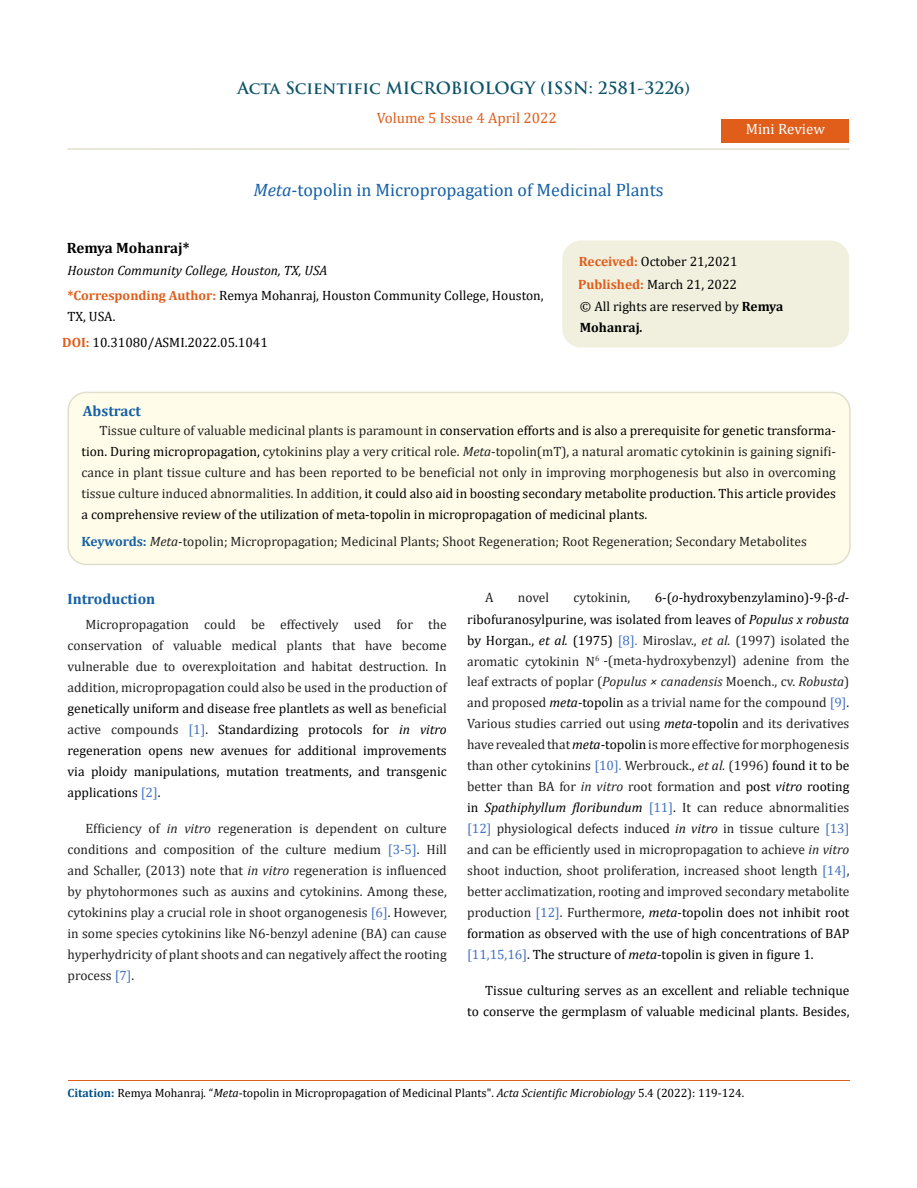
<style>
.page{position:relative;width:917px;height:1188px;background:#fff}
.page>*{position:absolute;margin:0;border:0;box-sizing:border-box;transform-origin:0 0}
.t1{font:18px "Cambria";color:#1560a6}
.t2{font:700 16.5px "Trajan Pro";color:#0e546a}
.t3{font:15px "Cambria";color:#e05d1a}
.t4{font:700 15px "Cambria";color:#1560a6}
.t5{font:700 15px "Cambria";color:#000}
.t6{font:15px "Cambria";color:#fff}
.t7{font:13.5px/21px "Cambria";color:#222;text-align:justify}
.t8{font:13.5px/21px "Cambria";color:#000}
.t9{font:12px "Cambria";color:#000}
.s1{font-style:italic}
.s2{font-weight:700;color:#e05d1a}
.s3{font-weight:700}
.s4{font-weight:700;font-style:italic}
.s5{color:#000}
.s6{font-weight:700;color:#1560a6}
.s7{color:#4472c4}
.s8{font-style:italic;color:#000}
.s9{color:#212121}
.s10{font-style:italic;color:#212121}
.s11{color:#111}
.s12{font-style:italic;color:#111}
.s13{font-weight:700;color:#035089}
</style>
<div class="page">
<div style="left:721px;top:119px;width:128px;height:23px;background:#e05d1a"></div>
<div style="left:563px;top:241px;width:285px;height:106px;background:#f1f0de;border-radius:18px"></div>
<div style="left:562px;top:241px;width:287px;height:106px;border:2px solid #f1f0de;border-radius:18px"></div>
<div style="left:68px;top:392px;width:781px;height:172px;background:#fffde9;border-radius:18px"></div>
<div style="left:67px;top:392px;width:783px;height:173px;border:2px solid #e0dfcd;border-radius:18px"></div>
<hr style="left:68px;top:1081px;width:781px;height:1px;background:#e05d1a">
<hr style="left:67px;top:148px;width:782px;height:2px;background:#e0dfcd">
<p class="t2" style="left:237px;top:77px;width:454px">Acta Scientific MICROBIOLOGY (ISSN: 2581-3226)</p>
<p class="t3" style="left:376px;top:109px;width:182px">Volume 5 Issue 4 April 2022</p>
<h1 class="t1" style="left:253px;top:180px;width:411px"><span class="s1">Meta</span>-topolin in Micropropagation of Medicinal Plants</h1>
<p class="t6" style="left:745px;top:120px;width:81px">Mini Review</p>
<p class="t5" style="left:67px;top:237px;width:124px">Remya Mohanraj*</p>
<p class="t8" style="left:67px;top:258px;width:477px;line-height:24.6px"><span class="s1">Houston Community College, Houston, TX, USA<br></span><span class="s2">*Corresponding Author:</span> Remya Mohanraj, Houston Community College, Houston,</p>
<p class="t8" style="left:67px;top:306px;width:49px">TX, USA.</p>
<p class="t8" style="left:62px;top:331px;width:207px"><span class="s2">DOI:</span> 10.31080/ASMI.2022.05.1041</p>
<p class="t4" style="left:83px;top:400px;width:60px">Abstract</p>
<p class="t8" style="left:578px;top:250px;width:161px;line-height:23px"><span class="s2">Received:</span> October 21,2021<br><span class="s2">Published:</span> March 21, 2022</p>
<p class="t8" style="left:580px;top:295px;width:205px">© All rights are reserved by <span class="s3">Remya<br>Mohanraj</span><span class="s4">.</span></p>
<p class="t7" style="left:81px;top:420px;width:756px;text-indent:18px">Tissue culture of valuable medicinal plants is paramount in <span class="s5">conservation efforts and is also a prerequisite for genetic transforma&shy;tion. During micropropagation,</span> cytokinins play a very critical role. <span class="s1">Meta</span>-topolin(mT), a natural aromatic cytokinin is gaining signifi&shy;cance in plant tissue culture and has been reported to be beneficial not only in improving morphogenesis but also in overcoming tissue culture induced abnormalities. In addition, <span class="s5">it could also aid in boosting secondary metabolite production. This article provides a comprehensive review of the utilization of meta-topolin in micropropagation of medicinal plants.</span></p>
<p class="t7" style="left:81px;top:531px;width:726px"><span class="s6">Keywords:</span> <span class="s1">Meta</span>-topolin; Micropropagation; Medicinal Plants; Shoot Regeneration; Root Regeneration; Secondary Metabolites</p>
<p class="t4" style="left:67px;top:588px;width:89px">Introduction</p>
<p class="t7" style="left:67px;top:614px;width:381px;text-indent:18px">Micropropagation could be effectively used for the conservation of valuable medical plants that have become vulnerable due to overexploitation and habitat destruction. In addition, micropropagation could also be used in the production of <span class="s5">genetically uniform and disease free plantlets as well as</span> beneficial active compounds <span class="s7">[1]</span>. <span class="s5">Standardizing protocols for</span> <span class="s8">in vitro </span><span class="s5">regeneration opens new avenues for additional improvements via ploidy manipulations, mutation treatments, and transgenic applications</span> <span class="s7">[2]</span><span class="s5">.</span></p>
<p class="t7" style="left:67px;top:818px;width:381px;text-indent:18px">Efficiency of <span class="s1">in vitro</span> regeneration is dependent on culture conditions and composition of the culture medium <span class="s7">[3-5]</span>. Hill and Schaller, (2013) note that <span class="s1">in vitro</span> regeneration is influenced by phytohormones such as auxins and cytokinins. Among these, cytokinins play a crucial role in shoot organogenesis <span class="s7">[6]</span>. However, in some species cytokinins like N6‐benzyl adenine (BA) can cause hyperhydricity of plant shoots and can negatively affect the rooting process <span class="s7">[7]</span>.</p>
<p class="t7" style="left:467px;top:587px;width:384px;text-indent:187px"><span class="s5">6-(</span><span class="s8">o</span><span class="s5">-hydroxybenzylamino)-9-β-</span><span class="s8">d&shy;</span><span class="s5">ribofuranosylpurine, was isolated from leaves of</span> <span class="s8">Populus x robusta </span><span class="s5">by Horgan.,</span> <span class="s8">et al.</span> <span class="s5">(1975)</span> <span class="s7">[8].</span> Miroslav., <span class="s1">et al.</span> (1997) isolated the aromatic cytokinin N<sup>6</sup> -(meta-hydroxybenzyl) adenine from the leaf extracts of poplar (<span class="s1">Populus × canadensis</span> Moench., cv. <span class="s1">Robusta</span>) and proposed <span class="s8">meta</span><span class="s5">-topolin</span> as a trivial name for the compound <span class="s7">[9]</span>.<br>Various studies carried out using <span class="s8">meta</span><span class="s5">-topolin</span> and its derivatives have revealed that<span class="s8">meta</span><span class="s5">-topolin</span>is more effective for morphogenesis than other cytokinins <span class="s7">[10].</span> <span class="s9">Werbrouck.,</span> <span class="s10">et al.</span> <span class="s9">(1996)</span> <span class="s5">found it to be </span><span class="s9">better than BA for</span> <span class="s10">in vitro</span> <span class="s9">root formation and</span> <span class="s5">post</span> <span class="s8">vitro</span> <span class="s5">rooting in</span> <span class="s8">Spathiphyllum floribundum</span> <span class="s7">[11]</span><span class="s5">.</span> <span class="s9">It can reduce abnormalities </span><span class="s7">[12]</span> <span class="s9">physiological defects induce</span><span class="s11">d</span> <span class="s12">in vitro</span> <span class="s9">in tissue culture</span> <span class="s7">[13] </span>and can be efficiently used in micropropagation to achieve <span class="s1">in vitro </span>shoot induction, shoot proliferation, increased shoot length <span class="s7">[14]</span>, better acclimatization, rooting and improved secondary metabolite production <span class="s7">[12]</span>. <span class="s9">Furthermore</span><span class="s5">,</span> <span class="s8">meta</span><span class="s5">-topolin does not inhibit root formation as observed with the use of high concentrations of BAP </span><span class="s7">[11,15,16]</span><span class="s5">. The structure of</span> <span class="s8">meta</span><span class="s5">-topolin is given in figure 1.</span></p>
<p class="t8" style="left:467px;top:980px;width:384px;text-align:right">Tissue culturing serves as an excellent and reliable technique<br>to conserve the germplasm of valuable medicinal plants. Besides,</p>
<p class="t7" style="left:485px;top:587px;width:10px">A</p>
<p class="t7" style="left:518px;top:587px;width:33px">novel</p>
<p class="t7" style="left:573px;top:587px;width:58px">cytokinin,</p>
<p class="t9" style="left:68px;top:1086px;width:678px"><span class="s13">Citation:</span> Remya Mohanraj<span class="s1">.</span> “<span class="s1">Meta</span>-topolin in Micropropagation of Medicinal Plants". <span class="s1">Acta Scientific Microbiology</span> 5.4 (2022): 119-124.</p>
</div>
